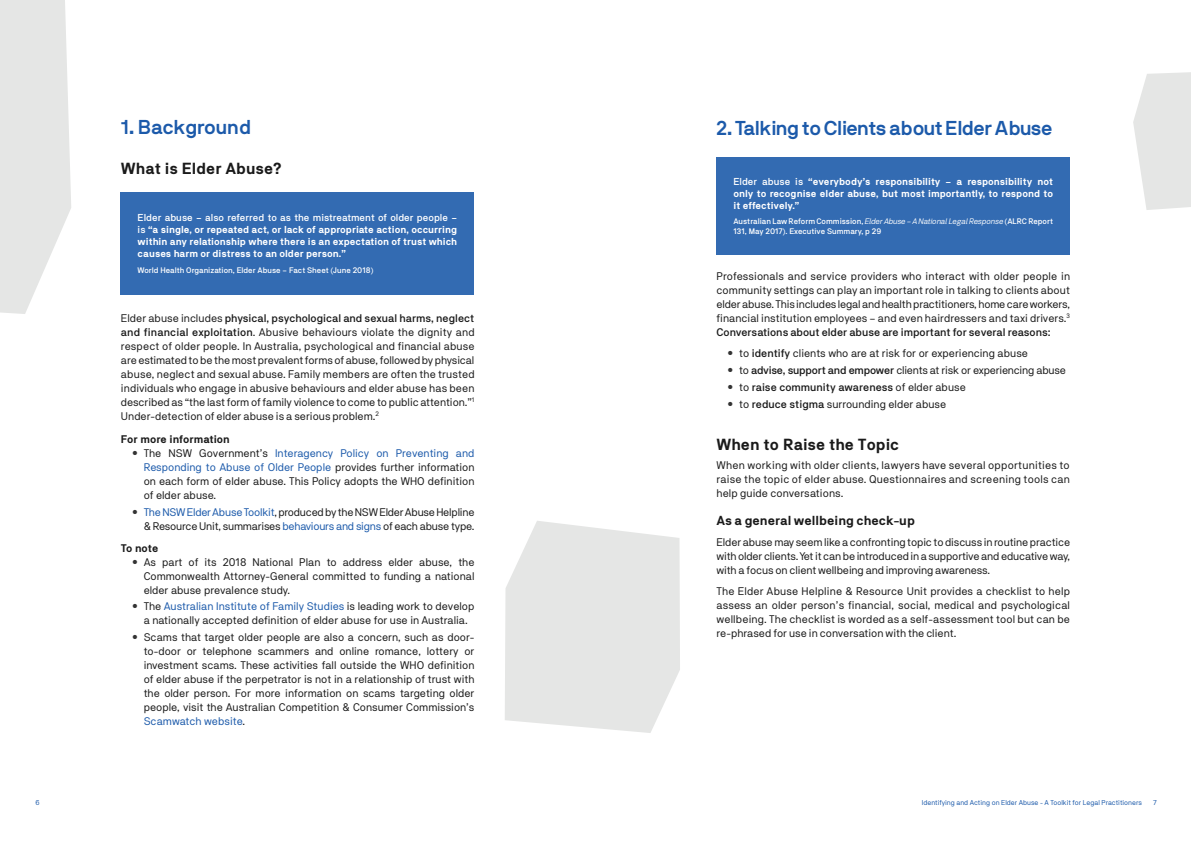
<style>
.page{position:relative;width:1191px;height:842px;background:#fff}
.page>*{position:absolute;margin:0;border:0;box-sizing:border-box;transform-origin:0 0}
.t1{font:700 20px "NB International Pro";letter-spacing:-.02em;color:#1c5aaa}
.t2{font:700 20px "NB International Pro";color:#1c5aaa}
.t3{font:700 16px "NB Akademie Std";color:#1a1a1a}
.t4{font:700 13px "NB Akademie Std";color:#1a1a1a}
.t5{font:11px/14px "NB Akademie Std";color:#1a1a1a;text-align:justify}
.t6{font:11px/14px "NB Akademie Std";letter-spacing:-.02em;color:#1a1a1a;text-align:right}
.t7{font:500 11px "NB Akademie Std";color:#1a1a1a}
.t8{font:700 11px "NB Akademie Std";color:#1a1a1a}
.t9{font:700 10px/12px "NB Akademie Std";color:#fff;text-align:justify}
.t10{font:500 8px/10px "NB Akademie Std";color:#fff}
.t11{font:7px "NB Akademie Std";color:#1c5aaa}
.s1{font-weight:500}
.s2{color:#1c5aaa}
.s3{font-weight:400;font-style:italic}
.s4{font-weight:400}
</style>
<div class="page">
<svg style="left:505px;top:521px;width:175px;height:212px"></svg>
<svg style="left:1133px;top:72px;width:58px;height:138px"></svg>
<svg style="left:0;top:0;width:71px;height:314px"></svg>
<div style="left:121px;top:192px;width:353px;height:103px;background:#336bb2"></div>
<div style="left:716px;top:157px;width:354px;height:97px;background:#336bb2"></div>
<h1 class="t2" style="left:121px;top:116px;width:132px">1. Background</h1>
<h2 class="t3" style="left:121px;top:159px;width:162px">What is Elder Abuse?</h2>
<p class="t9" style="left:138px;top:212px;width:321px"><span class="s1">Elder abuse – also referred to as the mistreatment of older people – is</span> “a single, or repeated act, or lack of appropriate action, occurring within any relationship where there is an expectation of trust which causes harm or distress to an older person.”</p>
<p class="t10" style="left:138px;top:265px;width:237px">World Health Organization, Elder Abuse – Fact Sheet (June 2018)</p>
<p class="t5" style="left:121px;top:311px;width:355px">Elder abuse includes <span class="s1">physical, psychological and sexual harms, neglect and financial exploitation</span>. Abusive behaviours violate the dignity and respect of older people. In Australia, psychological and financial abuse are estimated to be the most prevalent forms of abuse, followed by physical abuse, neglect and sexual abuse. Family members are often the trusted individuals who engage in abusive behaviours and elder abuse has been described as “the last form of family violence to come to public attention.”<sup>1<br></sup>Under-detection of elder abuse is a serious problem.<sup>2</sup></p>
<p class="t8" style="left:121px;top:433px;width:110px">For more information</p>
<p class="t5" style="left:144px;top:446px;width:332px;text-indent:-11px"><sup>•</sup> The NSW Government’s <span class="s2">Interagency Policy on Preventing and Responding to Abuse of Older People</span> provides further information on each form of elder abuse. This Policy adopts the WHO definition of elder abuse.</p>
<p class="t6" style="left:132px;top:505px;width:344px"><sup>•</sup> <span class="s2">The NSW Elder Abuse Toolkit</span>, produced by the NSW Elder Abuse Helpline &amp; Resource Unit, summarises <span class="s2">behaviours and signs</span> of each abuse type.</p>
<p class="t8" style="left:121px;top:541px;width:39px">To note</p>
<p class="t5" style="left:144px;top:555px;width:332px;text-indent:-11px"><sup>•</sup> As part of its 2018 National Plan to address elder abuse, the Commonwealth Attorney-General committed to funding a national elder abuse prevalence study.</p>
<p class="t5" style="left:132px;top:599px;width:344px;text-align:center"><sup>•</sup> The <span class="s2">Australian Institute of Family Studies</span> is leading work to develop a nationally accepted definition of elder abuse for use in Australia.</p>
<p class="t5" style="left:144px;top:630px;width:332px;text-indent:-11px"><sup>•</sup> Scams that target older people are also a concern, such as door&shy;to-door or telephone scammers and online romance, lottery or investment scams. These activities fall outside the WHO definition of elder abuse if the perpetrator is not in a relationship of trust with the older person. For more information on scams targeting older people, visit the Australian Competition &amp; Consumer Commission’s <span class="s2">Scamwatch website</span>.</p>
<h1 class="t1" style="left:716px;top:116px;width:338px">2. Talking to Clients about Elder Abuse</h1>
<p class="t9" style="left:733px;top:175px;width:321px"><span class="s1">Elder abuse is</span> “everybody’s responsibility – a responsibility not only to recognise elder abuse, but most importantly, to respond to it effectively.”</p>
<p class="t10" style="left:733px;top:217px;width:321px">Australian Law Reform Commission, <span class="s3">Elder Abuse – A National Legal Response</span> (ALRC Report<br>131, May 2017). Executive Summary, p 29</p>
<p class="t5" style="left:716px;top:269px;width:355px">Professionals and service providers who interact with older people in community settings can play an important role in talking to clients about elder abuse. This includes legal and health practitioners, home care workers, financial institution employees – and even hairdressers and taxi drivers.<sup>3<br></sup><span class="s1">Conversations about elder abuse are important for several reasons:</span></p>
<p class="t5" style="left:728px;top:346px;width:302px"><sup>•</sup> to <span class="s1">identify</span> clients who are at risk for or experiencing abuse</p>
<p class="t6" style="left:728px;top:363px;width:339px"><sup>•</sup> to <span class="s1">advise, support and empower</span> clients at risk or experiencing abuse</p>
<p class="t7" style="left:728px;top:381px;width:239px"><sup>•</sup> <span class="s4">to</span> raise community awareness <span class="s4">of elder abuse</span></p>
<p class="t5" style="left:728px;top:397px;width:220px"><sup>•</sup> to <span class="s1">reduce stigma</span> surrounding elder abuse</p>
<h2 class="t3" style="left:716px;top:435px;width:184px">When to Raise the Topic</h2>
<p class="t5" style="left:716px;top:458px;width:355px">When working with older clients, lawyers have several opportunities to raise the topic of elder abuse. Questionnaires and screening tools can help guide conversations.</p>
<p class="t4" style="left:716px;top:513px;width:200px">As a general wellbeing check-up</p>
<p class="t5" style="left:716px;top:535px;width:355px">Elder abuse may seem like a confronting topic to discuss in routine practice with older clients. Yet it can be introduced in a supportive and educative way, with a focus on client wellbeing and improving awareness.</p>
<p class="t5" style="left:716px;top:584px;width:355px">The Elder Abuse Helpline &amp; Resource Unit provides a checklist to help assess an older person’s financial, social, medical and psychological wellbeing. The checklist is worded as a self-assessment tool but can be re-phrased for use in conversation with the client.</p>
<p class="t11" style="left:36px;top:798px;width:6px">6</p>
<p class="t11" style="left:922px;top:798px;width:221px">Identifying and Acting on Elder Abuse - A Toolkit for Legal Practitioners</p>
<p class="t11" style="left:1153px;top:798px;width:5px">7</p>
</div>
